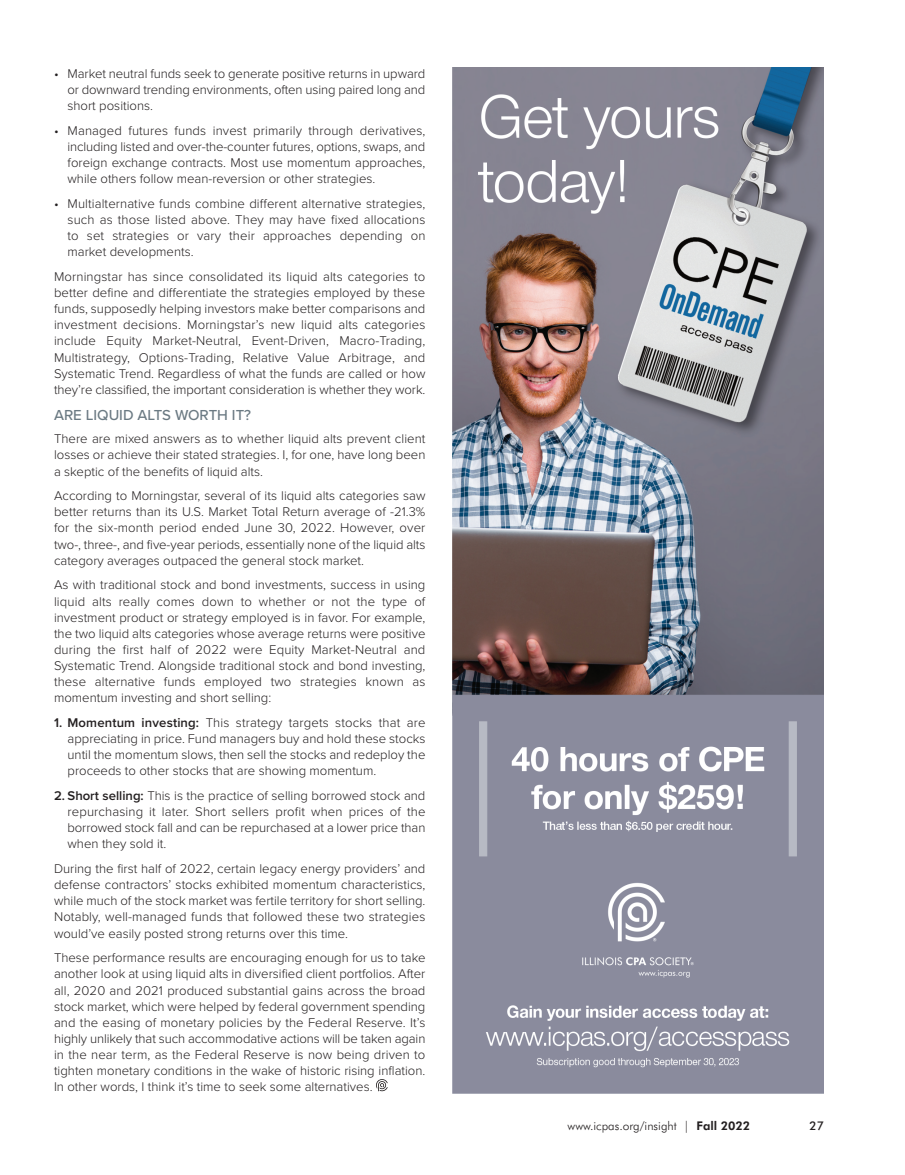
<style>
.page{position:relative;width:905px;height:1175px;background:#fff}
.page>*{position:absolute;margin:0;border:0;box-sizing:border-box;transform-origin:0 0}
.t1{font:500 15px "Proxima Nova";color:#6b7a83}
.t2{font:300 13.2px/16px "Proxima Nova";color:#231f20;text-align:justify}
.t3{font:300 12px "Futura BT";color:#231f20}
.t4{font:500 12px "Futura BT";color:#231f20}
.s1{font-weight:600}
.s2{font-weight:800}
</style>
<div class="page">
<svg style="left:376px;top:1079px;width:12px;height:12px"></svg>
<img style="left:452px;top:68px;width:371px;height:1026px">
<p class="t2" style="left:68px;top:67px;width:359px;text-indent:-14px">• Market neutral funds seek to generate positive returns in upward or downward trending environments, often using paired long and short positions.</p>
<p class="t2" style="left:68px;top:124px;width:359px;text-indent:-14px">• Managed futures funds invest primarily through derivatives, including listed and over-the-counter futures, options, swaps, and foreign exchange contracts. Most use momentum approaches, while others follow mean-reversion or other strategies.</p>
<p class="t2" style="left:68px;top:197px;width:359px;text-indent:-14px">• Multialternative funds combine different alternative strategies, such as those listed above. They may have fixed allocations to set strategies or vary their approaches depending on market developments.</p>
<p class="t2" style="left:54px;top:270px;width:373px">Morningstar has since consolidated its liquid alts categories to better define and differentiate the strategies employed by these funds, supposedly helping investors make better comparisons and investment decisions. Morningstar’s new liquid alts categories include Equity Market-Neutral, Event-Driven, Macro-Trading, Multistrategy, Options-Trading, Relative Value Arbitrage, and Systematic Trend. Regardless of what the funds are called or how they’re classified, the important consideration is whether they work.</p>
<p class="t1" style="left:54px;top:409px;width:199px">ARE LIQUID ALTS WORTH IT?</p>
<p class="t2" style="left:54px;top:432px;width:373px">There are mixed answers as to whether liquid alts prevent client losses or achieve their stated strategies. I, for one, have long been a skeptic of the benefits of liquid alts.</p>
<p class="t2" style="left:54px;top:489px;width:373px">According to Morningstar, several of its liquid alts categories saw better returns than its U.S. Market Total Return average of -21.3% for the six-month period ended June 30, 2022. However, over two-, three-, and five-year periods, essentially none of the liquid alts category averages outpaced the general stock market.</p>
<p class="t2" style="left:54px;top:578px;width:373px">As with traditional stock and bond investments, success in using liquid alts really comes down to whether or not the type of investment product or strategy employed is in favor. For example, the two liquid alts categories whose average returns were positive during the first half of 2022 were Equity Market-Neutral and Systematic Trend. Alongside traditional stock and bond investing, these alternative funds employed two strategies known as momentum investing and short selling:</p>
<p class="t2" style="left:68px;top:716px;width:359px;text-indent:-14px"><span class="s1">1. Momentum investing:</span> This strategy targets stocks that are appreciating in price. Fund managers buy and hold these stocks until the momentum slows, then sell the stocks and redeploy the proceeds to other stocks that are showing momentum.</p>
<p class="t2" style="left:68px;top:789px;width:359px;text-indent:-14px"><span class="s1">2. Short selling:</span> This is the practice of selling borrowed stock and repurchasing it later. Short sellers profit when prices of the borrowed stock fall and can be repurchased at a lower price than when they sold it.</p>
<p class="t2" style="left:54px;top:862px;width:373px">During the first half of 2022, certain legacy energy providers’ and defense contractors’ stocks exhibited momentum characteristics, while much of the stock market was fertile territory for short selling.<br>Notably, well-managed funds that followed these two strategies would’ve easily posted strong returns over this time.</p>
<p class="t2" style="left:54px;top:951px;width:373px">These performance results are encouraging enough for us to take another look at using liquid alts in diversified client portfolios. After all, 2020 and 2021 produced substantial gains across the broad stock market, which were helped by federal government spending and the easing of monetary policies by the Federal Reserve. It’s highly unlikely that such accommodative actions will be taken again in the near term, as the Federal Reserve is now being driven to tighten monetary conditions in the wake of historic rising inflation.<br>In other words, I think it’s time to seek some alternatives.</p>
<p class="t3" style="left:567px;top:1121px;width:184px">www.icpas.org/insight | <span class="s2">Fall 2022</span></p>
<p class="t4" style="left:809px;top:1118px;width:16px">27</p>
</div>
